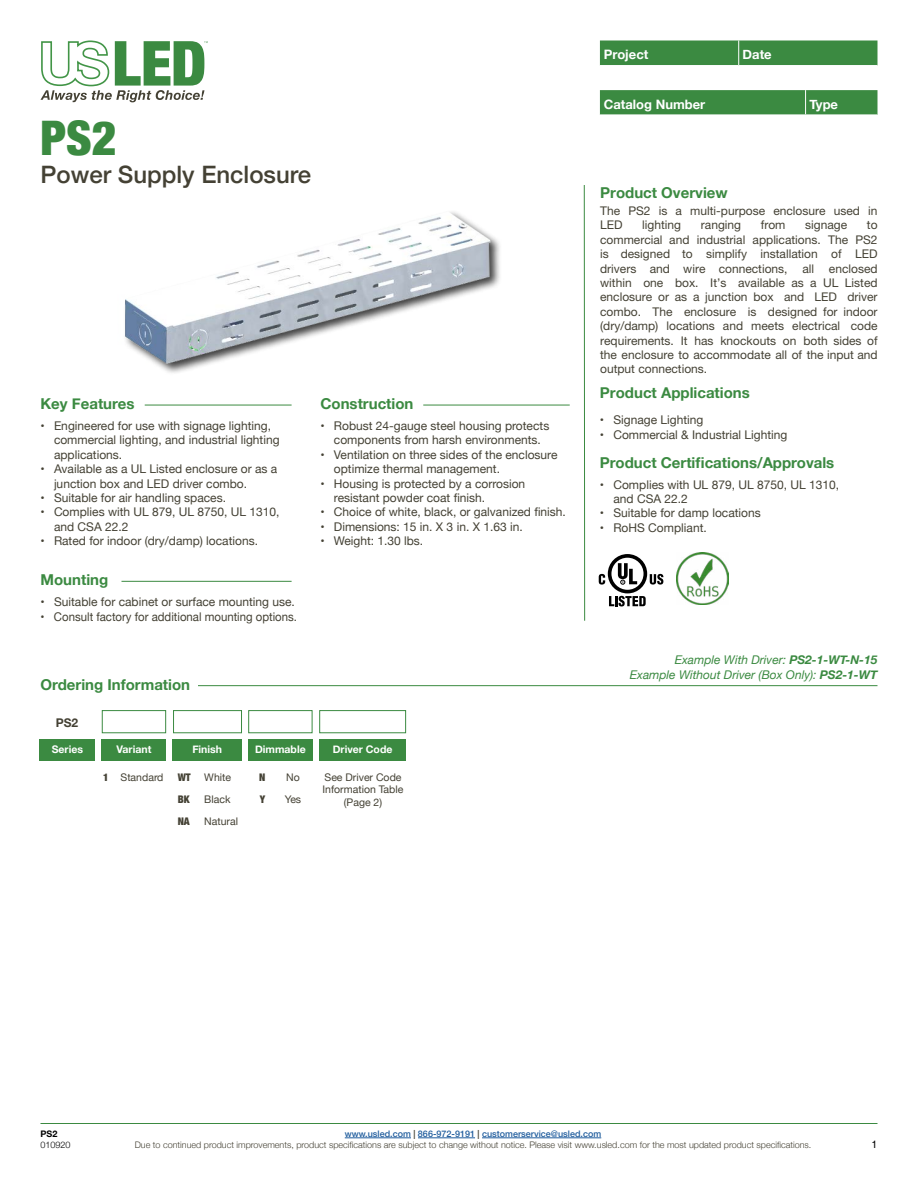
<style>
.page{position:relative;width:918px;height:1188px;background:#fff}
.page>*{position:absolute;margin:0;border:0;box-sizing:border-box;transform-origin:0 0}
.t1{font:900 condensed 47.7px "Helvetica Neue";color:#3b8a41}
.t2{font:500 24px "Helvetica Neue";color:#444134}
.t3{font:700 15px "Helvetica Neue";color:#3b8a41}
.t4{font:700 15px "Helvetica Neue LT Std";color:#3b8a41}
.t5{font:700 13.05px "Helvetica Neue";color:#fff}
.t6{font:12px/14.4px "Helvetica Neue";color:#444134}
.t7{font:12px/14.4px "Helvetica Neue LT Std";color:#444134}
.t8{font:italic 12px/15.1px "Helvetica Neue";color:#3b8a41;text-align:right}
.t9{font:12px "Helvetica Neue";color:#444134;scale:.95 1}
.t10{font:700 12px "Helvetica Neue";color:#444134}
.t11{font:10.5px/12.6px "Helvetica Neue";color:#444134;text-align:center}
.t12{font:700 10.5px "Helvetica Neue";color:#fff}
.t13{font:900 condensed 10.5px "Helvetica Neue";color:#444134}
.t14{font:10.5px "Helvetica";color:#000}
.t15{font:300 9px/10.8px "Helvetica Neue";color:#444134;text-align:center}
.t16{font:300 9px "Helvetica Neue";color:#000}
.t17{font:700 9px "Helvetica Neue";color:#000}
.s1{font-weight:900;font-stretch:condensed}
.s2{font-weight:700}
.s3{font-weight:500;color:#215e9e}
.s4{font-weight:500}
</style>
<div class="page">
<svg style="left:40px;top:40px;width:168px;height:62px"></svg>
<hr style="left:40px;top:1123px;width:838px;height:1px;background:#3b8a41">
<hr style="left:345px;top:1138px;width:66px;height:1px;background:#215e9e">
<hr style="left:418px;top:1138px;width:57px;height:1px;background:#215e9e">
<hr style="left:482px;top:1138px;width:119px;height:1px;background:#215e9e">
<div style="left:600px;top:40px;width:278px;height:25px;background:#3b8a41"></div>
<div style="left:600px;top:90px;width:278px;height:24px;background:#3b8a41"></div>
<hr style="left:584px;top:185px;width:1px;height:436px;background:#3b8a41">
<hr style="left:145px;top:405px;width:147px;height:1px;background:#3b8a41">
<hr style="left:423px;top:405px;width:147px;height:1px;background:#3b8a41">
<img style="left:676px;top:552px;width:52px;height:53px">
<svg style="left:609px;top:596px;width:37px;height:10px"></svg>
<svg style="left:650px;top:574px;width:13px;height:11px"></svg>
<svg style="left:608px;top:554px;width:39px;height:39px"></svg>
<svg style="left:611px;top:558px;width:33px;height:32px"></svg>
<svg style="left:618px;top:563px;width:19px;height:21px"></svg>
<svg style="left:599px;top:574px;width:6px;height:11px"></svg>
<div style="left:123px;top:210px;width:380px;height:166px;background:#000;opacity:.75"></div>
<img style="left:123px;top:210px;width:372px;height:160px">
<hr style="left:198px;top:685px;width:680px;height:1px;background:#3b8a41">
<div style="left:173px;top:739px;width:69px;height:22px;background:#3b8a41"></div>
<div style="left:173px;top:710px;width:69px;height:23px;background:#fff;border:1px solid #3b8a41"></div>
<div style="left:40px;top:739px;width:55px;height:22px;background:#3b8a41"></div>
<div style="left:319px;top:739px;width:87px;height:22px;background:#3b8a41"></div>
<div style="left:248px;top:739px;width:64px;height:22px;background:#3b8a41"></div>
<div style="left:102px;top:739px;width:64px;height:22px;background:#3b8a41"></div>
<div style="left:319px;top:710px;width:87px;height:23px;background:#fff;border:1px solid #3b8a41"></div>
<div style="left:248px;top:710px;width:64px;height:23px;background:#fff;border:1px solid #3b8a41"></div>
<div style="left:102px;top:710px;width:64px;height:23px;background:#fff;border:1px solid #3b8a41"></div>
<hr style="left:122px;top:581px;width:170px;height:1px;background:#3b8a41">
<h1 class="t1" style="left:40px;top:98px;width:77px">PS2</h1>
<h2 class="t2" style="left:40px;top:156px;width:272px">Power Supply Enclosure</h2>
<p class="t3" style="left:40px;top:392px;width:95px">Key Features</p>
<p class="t6" style="left:54px;top:419px;width:227px;text-indent:-14px">• Engineered for use with signage lighting, commercial lighting, and industrial lighting applications.</p>
<p class="t6" style="left:54px;top:462px;width:225px;text-indent:-14px">• Available as a UL Listed enclosure or as a junction box and LED driver combo.</p>
<p class="t6" style="left:40px;top:491px;width:187px">• Suitable for air handling spaces.</p>
<p class="t6" style="left:54px;top:506px;width:227px;text-indent:-14px">• Complies with UL 879, UL 8750, UL 1310, and CSA 22.2</p>
<p class="t6" style="left:40px;top:534px;width:219px">• Rated for indoor (dry/damp) locations.</p>
<p class="t3" style="left:40px;top:568px;width:69px">Mounting</p>
<p class="t6" style="left:40px;top:596px;width:256px">• Suitable for cabinet or surface mounting use.</p>
<p class="t9" style="left:40px;top:608px;width:272px">• Consult factory for additional mounting options.</p>
<p class="t3" style="left:40px;top:673px;width:151px">Ordering Information</p>
<p class="t3" style="left:320px;top:392px;width:95px">Construction</p>
<p class="t6" style="left:320px;top:419px;width:230px;text-align:center">• Robust 24-gauge steel housing protects components from harsh environments.</p>
<p class="t6" style="left:334px;top:448px;width:225px;text-indent:-14px">• Ventilation on three sides of the enclosure optimize thermal management.</p>
<p class="t6" style="left:334px;top:477px;width:193px;text-indent:-14px">• Housing is protected by a corrosion resistant powder coat finish.</p>
<p class="t6" style="left:320px;top:506px;width:247px">• Choice of white, black, or galvanized finish.</p>
<p class="t6" style="left:320px;top:520px;width:204px">• Dimensions: 15 in. X 3 in. X 1.63 in.</p>
<p class="t6" style="left:320px;top:534px;width:104px">• Weight: 1.30 lbs.</p>
<p class="t10" style="left:56px;top:713px;width:24px">PS2</p>
<p class="t12" style="left:52px;top:741px;width:33px">Series</p>
<p class="t12" style="left:117px;top:741px;width:36px">Variant</p>
<p class="t12" style="left:255px;top:741px;width:52px">Dimmable</p>
<p class="t12" style="left:333px;top:741px;width:61px">Driver Code</p>
<p class="t12" style="left:192px;top:741px;width:31px">Finish</p>
<p class="t11" style="left:103px;top:771px;width:62px"><span class="s1">1</span> Standard</p>
<p class="t11" style="left:323px;top:771px;width:82px">See Driver Code<br>Information Table (Page 2)</p>
<p class="t13" style="left:178px;top:768px;width:15px">WT</p>
<p class="t11" style="left:204px;top:771px;width:28px">White</p>
<p class="t13" style="left:178px;top:791px;width:13px">BK</p>
<p class="t11" style="left:204px;top:793px;width:28px">Black</p>
<p class="t13" style="left:178px;top:813px;width:14px">NA</p>
<p class="t11" style="left:204px;top:816px;width:35px">Natural</p>
<p class="t13" style="left:259px;top:768px;width:8px">N</p>
<p class="t11" style="left:286px;top:771px;width:15px">No</p>
<p class="t13" style="left:260px;top:791px;width:7px">Y</p>
<p class="t11" style="left:285px;top:793px;width:18px">Yes</p>
<p class="t5" style="left:604px;top:44px;width:46px">Project</p>
<p class="t5" style="left:743px;top:44px;width:31px">Date</p>
<p class="t5" style="left:604px;top:94px;width:103px">Catalog Number</p>
<p class="t5" style="left:809px;top:94px;width:30px">Type</p>
<p class="t3" style="left:600px;top:181px;width:129px">Product Overview</p>
<p class="t7" style="left:600px;top:203px;width:279px">The PS2 is a multi-purpose enclosure used in<br>LED</p>
<p class="t7" style="left:642px;top:218px;width:40px">lighting</p>
<p class="t7" style="left:701px;top:218px;width:42px">ranging</p>
<p class="t7" style="left:761px;top:218px;width:26px">from</p>
<p class="t7" style="left:805px;top:218px;width:43px">signage</p>
<p class="t7" style="left:600px;top:218px;width:279px;text-align:justify;text-indent:267px">to commercial and industrial applications. The PS2 is designed to simplify installation of LED drivers and wire connections, all enclosed within one box. It’s available as a UL Listed enclosure or as a junction box and LED driver combo. The enclosure is designed for indoor (dry/damp) locations and meets electrical code requirements. It has knockouts on both sides of the enclosure to accommodate all of the input and output connections.</p>
<p class="t6" style="left:600px;top:414px;width:105px">• Signage Lighting</p>
<p class="t6" style="left:600px;top:428px;width:189px">• Commercial &amp; Industrial Lighting</p>
<p class="t3" style="left:600px;top:451px;width:236px">Product Certifications/Approvals</p>
<p class="t6" style="left:613px;top:478px;width:227px;text-indent:-14px">• Complies with UL 879, UL 8750, UL 1310, and CSA 22.2</p>
<p class="t6" style="left:600px;top:507px;width:162px">• Suitable for damp locations</p>
<p class="t6" style="left:600px;top:521px;width:108px">• RoHS Compliant.</p>
<p class="t4" style="left:600px;top:383px;width:151px">Product Applications</p>
<p class="t8" style="left:630px;top:653px;width:249px">Example With Driver: <span class="s2">PS2-1-WT-N-15<br></span>Example Without Driver (Box Only): <span class="s2">PS2-1-WT</span></p>
<p class="t17" style="left:40px;top:1127px;width:18px">PS2</p>
<p class="t16" style="left:40px;top:1138px;width:32px">010920</p>
<p class="t15" style="left:135px;top:1127px;width:678px"><span class="s3">www.usled.com</span> <span class="s4">|</span> <span class="s3">866-972-9191</span> <span class="s4">|</span> <span class="s3">customerservice@usled.com<br></span>Due to continued product improvements, product specifications are subject to change without notice. Please visit www.usled.com for the most updated product specifications.</p>
<p class="t14" style="left:872px;top:1138px;width:7px">1</p>
</div>
